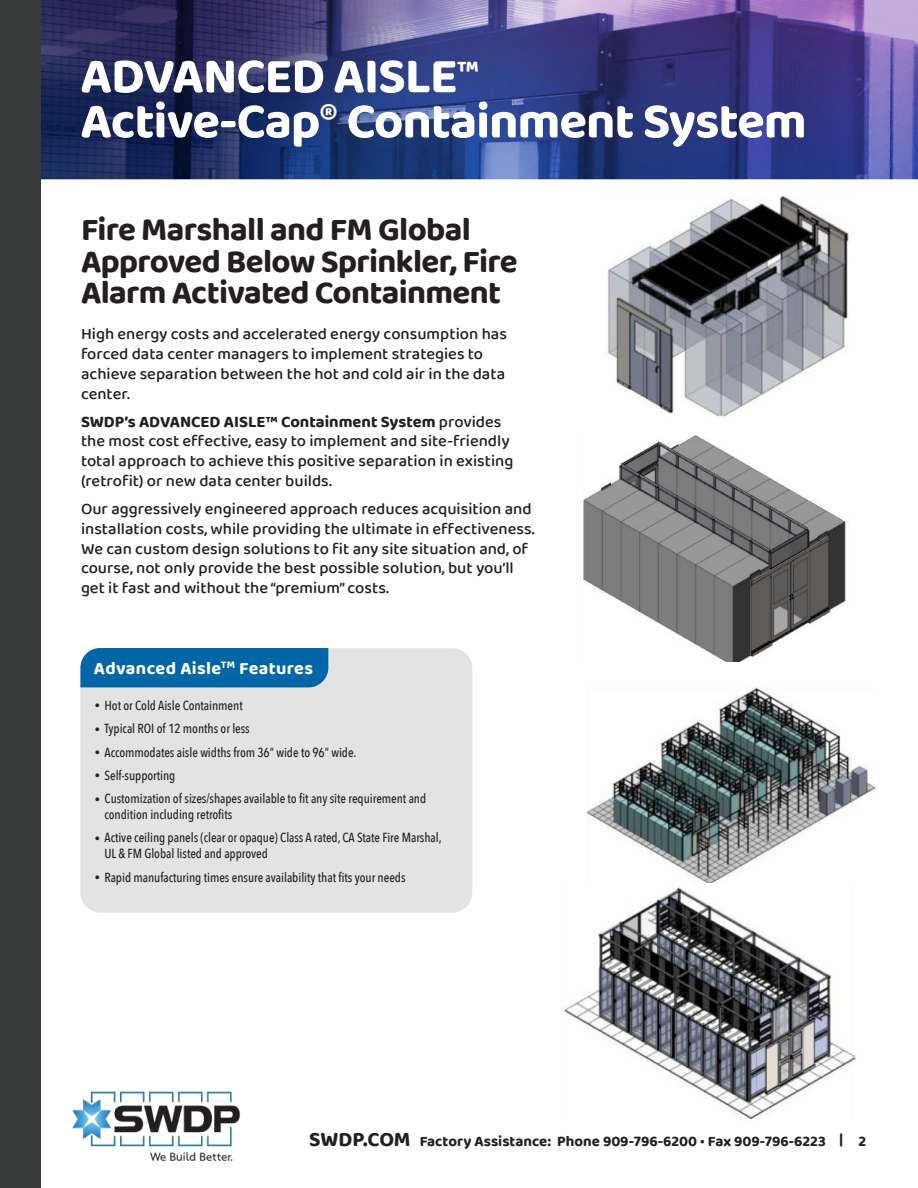
<style>
.page{position:relative;width:918px;height:1188px;background:#fff}
.page>*{position:absolute;margin:0;border:0;box-sizing:border-box;transform-origin:0 0}
.t1{font:700 51px/45px "Baloo Tammudu 2";letter-spacing:-.02em;color:#fff}
.t2{font:700 33px/31.8px "Baloo Tammudu 2";letter-spacing:-.02em;color:#231f20}
.t3{font:700 18px "Baloo Tammudu 2";letter-spacing:.02em;color:#fff}
.t4{font:500 16.5px/19.8px "Baloo Tammudu 2";color:#231f20}
.t5{font:700 15px "Baloo Tammudu 2";color:#231f20}
.t6{font:500 13.2px/15.8px "Avenir Next Condensed";letter-spacing:-.005em;color:#231f20}
.s1{font-weight:700}
.s2{font-size:10.5px}
.s3{font-size:21px}
</style>
<div class="page">
<img style="left:40px;top:0;width:878px;height:1188px">
<div style="left:80px;top:648px;width:393px;height:265px;background:#e3e3e3;border-radius:20px"></div>
<div style="left:80px;top:648px;width:248px;height:39px;background:#0066a6"></div>
<img style="left:576px;top:427px;width:275px;height:235px">
<img style="left:575px;top:674px;width:304px;height:209px">
<img style="left:553px;top:884px;width:306px;height:239px">
<img style="left:596px;top:195px;width:262px;height:232px">
<div style="left:0;top:0;width:40px;height:1188px;background:#383939"></div>
<img style="left:70px;top:1086px;width:173px;height:75px">
<h1 class="t1" style="left:80px;top:57px;width:728px">ADVANCED AISLE<sup>™<br></sup>Active-Cap<sup>®</sup> Containment System</h1>
<h2 class="t2" style="left:81px;top:215px;width:438px">Fire Marshall and FM Global<br>Approved Below Sprinkler, Fire<br>Alarm Activated Containment</h2>
<p class="t4" style="left:81px;top:326px;width:427px">High energy costs and accelerated energy consumption has forced data center managers to implement strategies to achieve separation between the hot and cold air in the data center.</p>
<p class="t4" style="left:81px;top:413px;width:434px"><span class="s1">SWDP’s ADVANCED AISLE™ Containment System</span> provides the most cost effective, easy to implement and site-friendly total approach to achieve this positive separation in existing (retrofit) or new data center builds.</p>
<p class="t4" style="left:81px;top:500px;width:455px">Our aggressively engineered approach reduces acquisition and installation costs, while providing the ultimate in effectiveness.<br>We can custom design solutions to fit any site situation and, of course, not only provide the best possible solution, but you’ll get it fast and without the “premium” costs.</p>
<p class="t3" style="left:94px;top:661px;width:221px">Advanced Aisle<sup>TM</sup> Features</p>
<p class="t6" style="left:95px;top:699px;width:149px"><span class="s2">•</span> Hot or Cold Aisle Containment</p>
<p class="t6" style="left:95px;top:722px;width:156px"><span class="s2">•</span> Typical ROI of 12 months or less</p>
<p class="t6" style="left:95px;top:745px;width:263px"><span class="s2">•</span> Accommodates aisle widths from 36” wide to 96” wide.</p>
<p class="t6" style="left:95px;top:769px;width:82px"><span class="s2">•</span> Self-supporting</p>
<p class="t6" style="left:105px;top:791px;width:323px;text-indent:-10px"><span class="s2">•</span> Customization of sizes/shapes available to fit any site requirement and condition including retrofits</p>
<p class="t6" style="left:105px;top:830px;width:339px;text-indent:-10px"><span class="s2">•</span> Active ceiling panels (clear or opaque) Class A rated, CA State Fire Marshal,<br>UL &amp; FM Global listed and approved</p>
<p class="t6" style="left:95px;top:869px;width:312px"><span class="s2">•</span> Rapid manufacturing times ensure availability that fits your needs</p>
<p class="t5" style="left:309px;top:1135px;width:559px"><span class="s3">SWDP.COM</span> Factory Assistance: Phone 909-796-6200 • Fax 909-796-6223 | 2</p>
</div>
